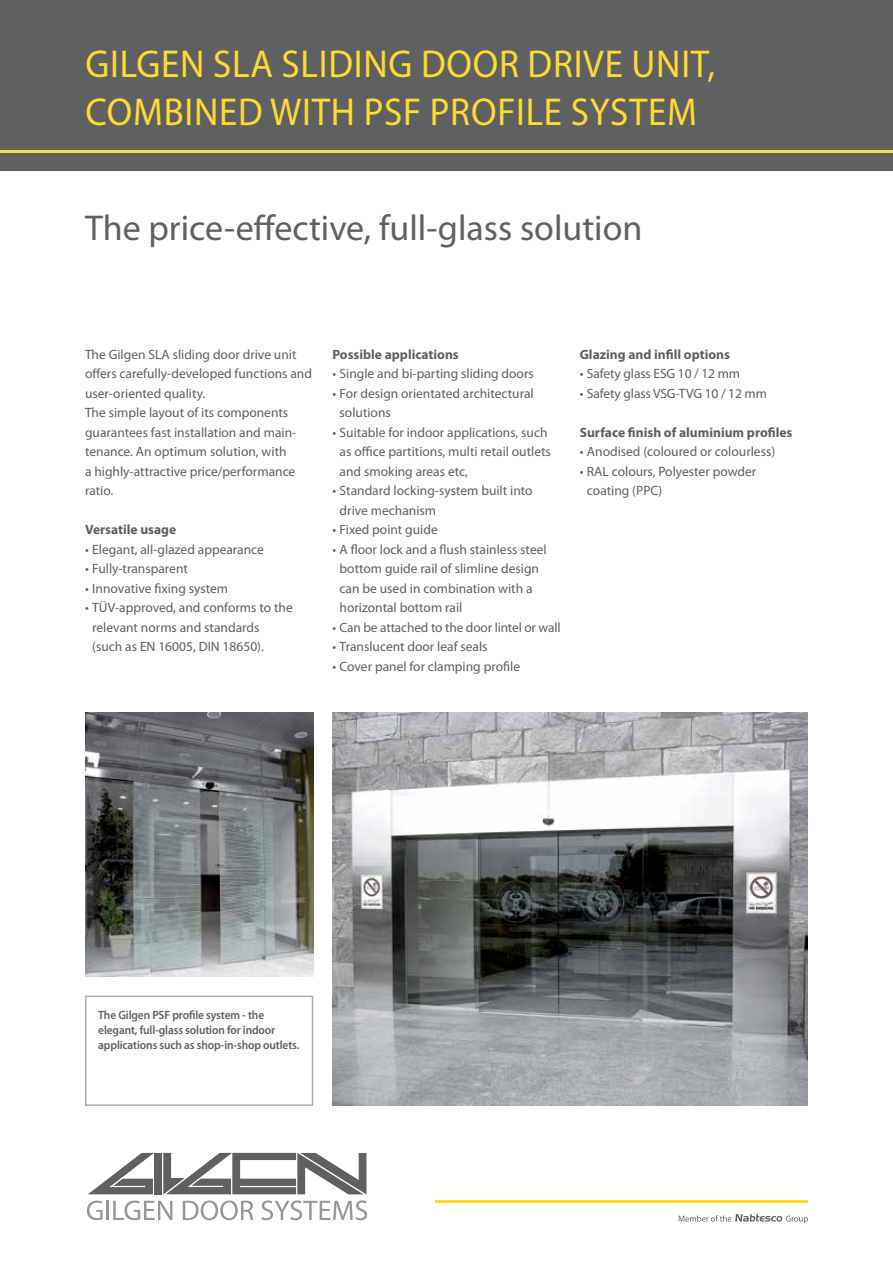
<style>
.page{position:relative;width:893px;height:1263px;background:#fff}
.page>*{position:absolute;margin:0;border:0;box-sizing:border-box;transform-origin:0 0}
.t1{font:39px/48px "Myriad Pro";letter-spacing:.02em;color:#ffda2f;scale:.95 1}
.t2{font:36px "Myriad Pro";color:#5f6062}
.t3{font:13.5px/19.5px "Myriad Pro";color:#5f6062}
.t4{font:700 13.5px "Myriad Pro";color:#5f6062}
.t5{font:600 12px/15px "Myriad Pro";letter-spacing:-.01em;color:#5f6062;scale:.95 1}
</style>
<div class="page">
<svg style="left:88px;top:1153px;width:66px;height:41px"></svg>
<div style="left:154px;top:1153px;width:8px;height:41px;background:#5f6062"></div>
<svg style="left:163px;top:1153px;width:203px;height:41px"></svg>
<svg style="left:87px;top:1200px;width:16px;height:20px"></svg>
<hr style="left:106px;top:1201px;width:3px;height:19px;background:#979799">
<svg style="left:113px;top:1200px;width:59px;height:20px"></svg>
<svg style="left:183px;top:1200px;width:70px;height:20px"></svg>
<svg style="left:261px;top:1200px;width:106px;height:20px"></svg>
<svg style="left:679px;top:1214px;width:129px;height:9px"></svg>
<hr style="left:436px;top:1200px;width:372px;height:3px;background:#ffda2f">
<div style="left:0;top:0;width:893px;height:170px;background:#5f6062"></div>
<hr style="left:0;top:150px;width:893px;height:3px;background:#ffda2f">
<img style="left:85px;top:712px;width:228px;height:264px">
<img style="left:332px;top:712px;width:476px;height:394px">
<div style="left:85px;top:995px;width:228px;height:111px;border:2px solid #abadad"></div>
<h1 class="t1" style="left:85px;top:39px;width:664px">GILGEN SLA SLIDING DOOR DRIVE UNIT,<br>COMBINED WITH PSF PROFILE SYSTEM</h1>
<h2 class="t2" style="left:85px;top:205px;width:559px">The price-effective, full-glass solution</h2>
<p class="t3" style="left:85px;top:344px;width:228px">The Gilgen SLA sliding door drive unit offers carefully-developed functions and user-oriented quality.<br>The simple layout of its components guarantees fast installation and main&shy;tenance. An optimum solution, with<br>a highly-attractive price/performance ratio.</p>
<p class="t4" style="left:85px;top:521px;width:93px">Versatile usage</p>
<p class="t3" style="left:85px;top:539px;width:180px">• Elegant, all-glazed appearance</p>
<p class="t3" style="left:85px;top:559px;width:104px">• Fully-transparent</p>
<p class="t3" style="left:85px;top:578px;width:145px">• Innovative fixing system</p>
<p class="t3" style="left:92px;top:598px;width:202px;text-indent:-7px">• TÜV-approved, and conforms to the relevant norms and standards (such as EN 16005, DIN 18650).</p>
<p class="t4" style="left:332px;top:345px;width:128px">Possible applications</p>
<p class="t3" style="left:332px;top:364px;width:203px">• Single and bi-parting sliding doors</p>
<p class="t3" style="left:340px;top:383px;width:196px;text-indent:-7px">• For design orientated architectural solutions</p>
<p class="t3" style="left:340px;top:422px;width:213px;text-indent:-7px">• Suitable for indoor applications, such as office partitions, multi retail outlets and smoking areas etc,</p>
<p class="t3" style="left:340px;top:481px;width:194px;text-indent:-7px">• Standard locking-system built into drive mechanism</p>
<p class="t3" style="left:332px;top:520px;width:107px">• Fixed point guide</p>
<p class="t3" style="left:340px;top:539px;width:209px;text-indent:-7px">• A floor lock and a flush stainless steel bottom guide rail of slimline design can be used in combination with a horizontal bottom rail</p>
<p class="t3" style="left:332px;top:617px;width:230px">• Can be attached to the door lintel or wall</p>
<p class="t3" style="left:332px;top:637px;width:157px">• Translucent door leaf seals</p>
<p class="t3" style="left:332px;top:656px;width:189px">• Cover panel for clamping profile</p>
<p class="t4" style="left:580px;top:345px;width:152px">Glazing and infill options</p>
<p class="t3" style="left:580px;top:364px;width:162px">• Safety glass ESG 10 / 12 mm</p>
<p class="t3" style="left:580px;top:383px;width:189px">• Safety glass VSG-TVG 10 / 12 mm</p>
<p class="t4" style="left:580px;top:423px;width:214px">Surface finish of aluminium profiles</p>
<p class="t3" style="left:580px;top:442px;width:197px">• Anodised (coloured or colourless)</p>
<p class="t3" style="left:587px;top:461px;width:171px;text-indent:-7px">• RAL colours, Polyester powder coating (PPC)</p>
<p class="t5" style="left:98px;top:1007px;width:213px">The Gilgen PSF profile system - the elegant, full-glass solution for indoor applications such as shop-in-shop outlets.</p>
</div>
